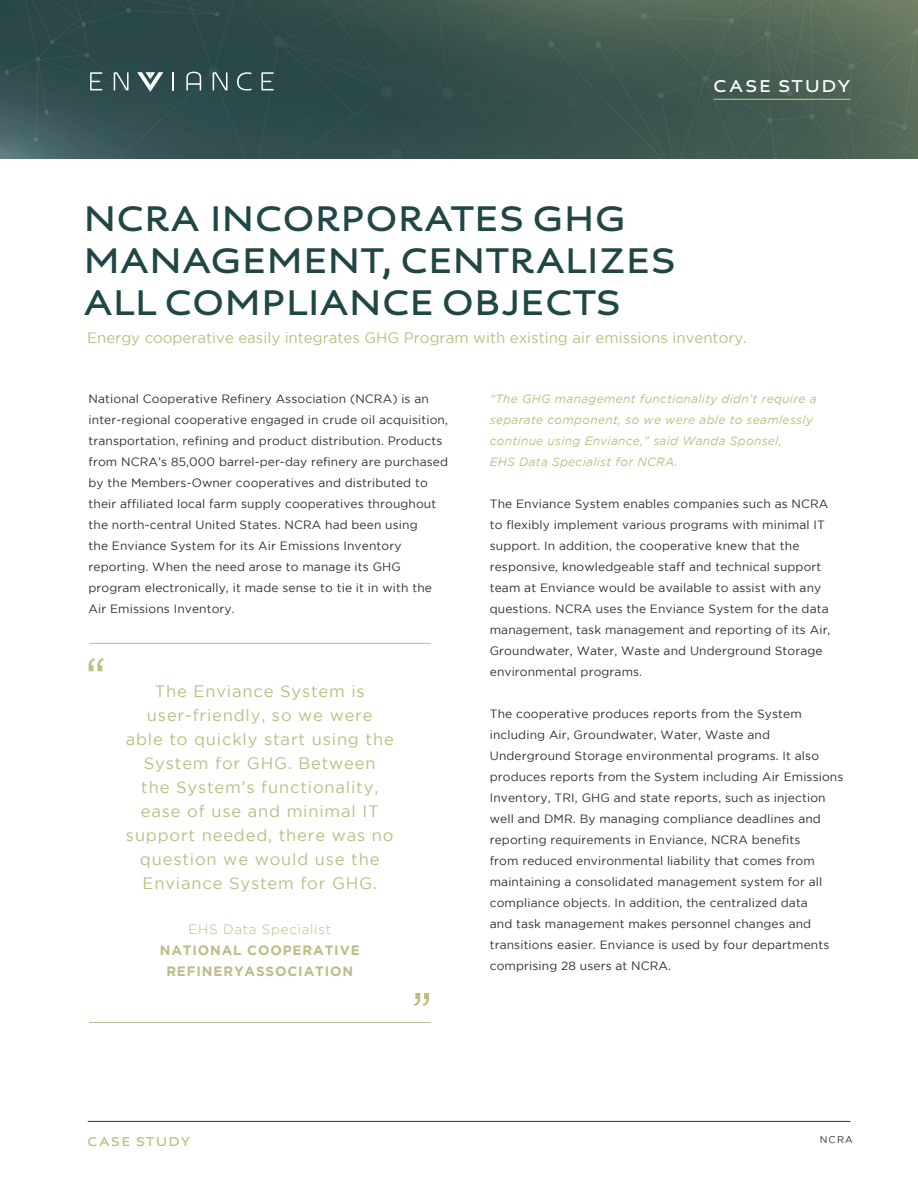
<style>
.page{position:relative;width:918px;height:1188px;background:#fff}
.page>*{position:absolute;margin:0;border:0;box-sizing:border-box;transform-origin:0 0}
.t1{font:700 37.5px/42px "Aspect";letter-spacing:.03em;color:#214646}
.t2{font:700 18px "Aspect";letter-spacing:.125em;color:#fff}
.t3{font:16.5px "Gotham";letter-spacing:.05em;color:#bebc86}
.t4{font:15px "Gotham";color:#bfbd81}
.t5{font:700 13.5px "Gotham";letter-spacing:.065em;color:#bebc86}
.t6{font:300 13.5px "Gotham";letter-spacing:.05em;color:#bebc86}
.t7{font:700 13.5px "Aspect";letter-spacing:.125em;color:#bfbd81}
.t8{font:12px/21px "Gotham";letter-spacing:.01em;color:#313030}
.t9{font:italic 12px/21px "Gotham";letter-spacing:.025em;color:#bfbd81}
.t10{font:9.75px "Gotham";color:#313030}
</style>
<div class="page">
<hr style="left:88px;top:1121px;width:762px;height:1px;background:#313030">
<img style="left:0;top:0;width:918px;height:158px">
<svg style="left:90px;top:72px;width:12px;height:18px"></svg>
<svg style="left:261px;top:72px;width:13px;height:18px"></svg>
<svg style="left:114px;top:72px;width:15px;height:18px"></svg>
<svg style="left:213px;top:72px;width:14px;height:18px"></svg>
<svg style="left:173px;top:72px;width:1px;height:18px"></svg>
<svg style="left:237px;top:72px;width:15px;height:18px"></svg>
<svg style="left:186px;top:72px;width:15px;height:18px"></svg>
<svg style="left:137px;top:72px;width:26px;height:20px"></svg>
<hr style="left:89px;top:643px;width:342px;height:1px;background:#bebc86">
<hr style="left:89px;top:1022px;width:342px;height:1px;background:#bebc86">
<hr style="left:714px;top:99px;width:137px;height:1px;background:#bebc86">
<svg style="left:89px;top:658px;width:15px;height:13px"></svg>
<svg style="left:414px;top:993px;width:15px;height:13px"></svg>
<p class="t2" style="left:714px;top:76px;width:138px">CASE STUDY</p>
<p class="t1" style="left:84px;top:201px;width:593px">NCRA INCORPORATES GHG<br>MANAGEMENT, CENTRALIZES</p>
<p class="t1" style="left:84px;top:285px;width:538px">ALL COMPLIANCE OBJECTS</p>
<p class="t4" style="left:87px;top:329px;width:661px">Energy cooperative easily integrates GHG Program with existing air emissions inventory.</p>
<p class="t8" style="left:89px;top:388px;width:361px">National Cooperative Refinery Association (NCRA) is an inter-regional cooperative engaged in crude oil acquisition, transportation, refining and product distribution. Products from NCRA’s 85,000 barrel-per-day refinery are purchased by the Members-Owner cooperatives and distributed to their affiliated local farm supply cooperatives throughout the north-central United States. NCRA had been using<br>the Enviance System for its Air Emissions Inventory reporting. When the need arose to manage its GHG program electronically, it made sense to tie it in with the Air Emissions Inventory.</p>
<p class="t9" style="left:490px;top:388px;width:328px">“The GHG management functionality didn’t require a</p>
<p class="t9" style="left:490px;top:409px;width:325px">separate component, so we were able to seamlessly continue using Enviance,” said Wanda Sponsel,</p>
<p class="t9" style="left:490px;top:451px;width:189px">EHS Data Specialist for NCRA.</p>
<p class="t8" style="left:490px;top:493px;width:340px">The Enviance System enables companies such as NCRA to flexibly implement various programs with minimal IT support. In addition, the cooperative knew that the</p>
<p class="t8" style="left:490px;top:556px;width:340px">responsive, knowledgeable staff and technical support team at Enviance would be available to assist with any questions. NCRA uses the Enviance System for the data</p>
<p class="t8" style="left:490px;top:619px;width:342px">management, task management and reporting of its Air,<br>Groundwater, Water, Waste and Underground Storage environmental programs.</p>
<p class="t8" style="left:490px;top:703px;width:314px">The cooperative produces reports from the System</p>
<p class="t8" style="left:490px;top:724px;width:355px">including Air, Groundwater, Water, Waste and Underground Storage environmental programs. It also produces reports from the System including Air Emissions Inventory, TRI, GHG and state reports, such as injection well and DMR. By managing compliance deadlines and reporting requirements in Enviance, NCRA benefits<br>from reduced environmental liability that comes from maintaining a consolidated management system for all compliance objects. In addition, the centralized data<br>and task management makes personnel changes and transitions easier. Enviance is used by four departments comprising 28 users at NCRA.</p>
<p class="t3" style="left:155px;top:682px;width:212px">The Enviance System is</p>
<p class="t3" style="left:147px;top:706px;width:227px">user-friendly, so we were</p>
<p class="t3" style="left:126px;top:730px;width:270px">able to quickly start using the</p>
<p class="t3" style="left:144px;top:754px;width:233px">System for GHG. Between</p>
<p class="t3" style="left:141px;top:778px;width:239px">the System’s functionality,</p>
<p class="t3" style="left:141px;top:802px;width:239px">ease of use and minimal IT</p>
<p class="t3" style="left:126px;top:826px;width:269px">support needed, there was no</p>
<p class="t3" style="left:140px;top:850px;width:241px">question we would use the</p>
<p class="t3" style="left:143px;top:874px;width:236px">Enviance System for GHG.</p>
<p class="t6" style="left:188px;top:921px;width:144px">EHS Data Specialist</p>
<p class="t5" style="left:160px;top:942px;width:201px">NATIONAL COOPERATIVE</p>
<p class="t5" style="left:166px;top:963px;width:188px">REFINERYASSOCIATION</p>
<p class="t7" style="left:87px;top:1134px;width:104px">CASE STUDY</p>
<p class="t10" style="left:820px;top:1134px;width:35px">NCRA</p>
</div>
